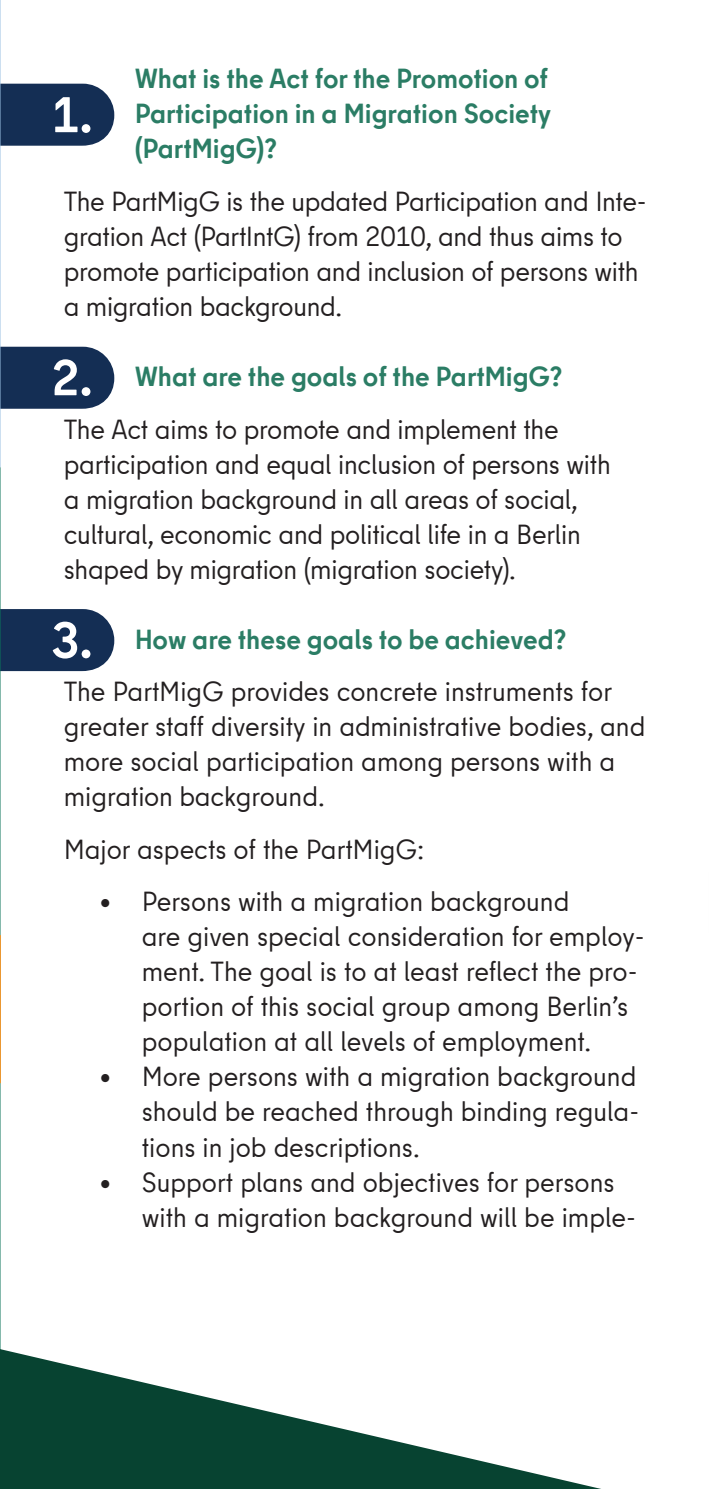
<style>
.page{position:relative;width:709px;height:1489px;background:#fff}
.page>*{position:absolute;margin:0;border:0;box-sizing:border-box;transform-origin:0 0}
.t1{font:700 50px "Berlin Type Office";color:#fff}
.t2{font:27.5px/35px "Berlin Type Office";letter-spacing:-.005em;color:#231f20}
.t3{font:700 27.5px/35px "Berlin Type Office";color:#2b7d65;text-align:justify}
.s1{font-size:50px;color:#fff}
</style>
<div class="page">
<svg style="left:0;top:84px;width:114px;height:62px"></svg>
<svg style="left:0;top:347px;width:114px;height:62px"></svg>
<svg style="left:0;top:609px;width:114px;height:62px"></svg>
<hr style="left:0;top:935px;width:1px;height:148px;background:#f69423">
<svg style="left:0;top:1348px;width:597px;height:140px"></svg>
<h3 class="t3" style="left:135px;top:61px;width:418px">What is the Act for the Promotion of Participation in a Migration Society (PartMigG)?</h3>
<p class="t2" style="left:64px;top:184px;width:584px">The PartMigG is the updated Participation and Inte&shy;gration Act (PartIntG) from 2010, and thus aims to promote participation and inclusion of persons with a migration background.</p>
<h3 class="t3" style="left:52px;top:359px;width:512px"><span class="s1">2.</span> What are the goals of the PartMigG?</h3>
<p class="t2" style="left:64px;top:412px;width:548px">The Act aims to promote and implement the participation and equal inclusion of persons with a migration background in all areas of social, cultural, economic and political life in a Berlin shaped by migration (migration society).</p>
<h3 class="t3" style="left:52px;top:621px;width:516px"><span class="s1">3.</span> How are these goals to be achieved?</h3>
<p class="t2" style="left:64px;top:674px;width:583px">The PartMigG provides concrete instruments for greater staff diversity in administrative bodies, and more social participation among persons with a migration background.</p>
<p class="t2" style="left:64px;top:832px;width:362px">Major aspects of the PartMigG:</p>
<p class="t2" style="left:142px;top:884px;width:504px;text-indent:-43px">• Persons with a migration background<br>are given special consideration for employ&shy;ment. The goal is to at least reflect the pro&shy;portion of this social group among Berlin’s population at all levels of employment.</p>
<p class="t2" style="left:142px;top:1059px;width:499px;text-align:justify;text-indent:-43px">• More persons with a migration background should be reached through binding regula&shy;tions in job descriptions.</p>
<p class="t2" style="left:142px;top:1164px;width:495px;text-indent:-43px">• Support plans and objectives for persons with a migration background will be imple-</p>
<h3 class="t1" style="left:52px;top:83px;width:42px">1.</h3>
</div>
